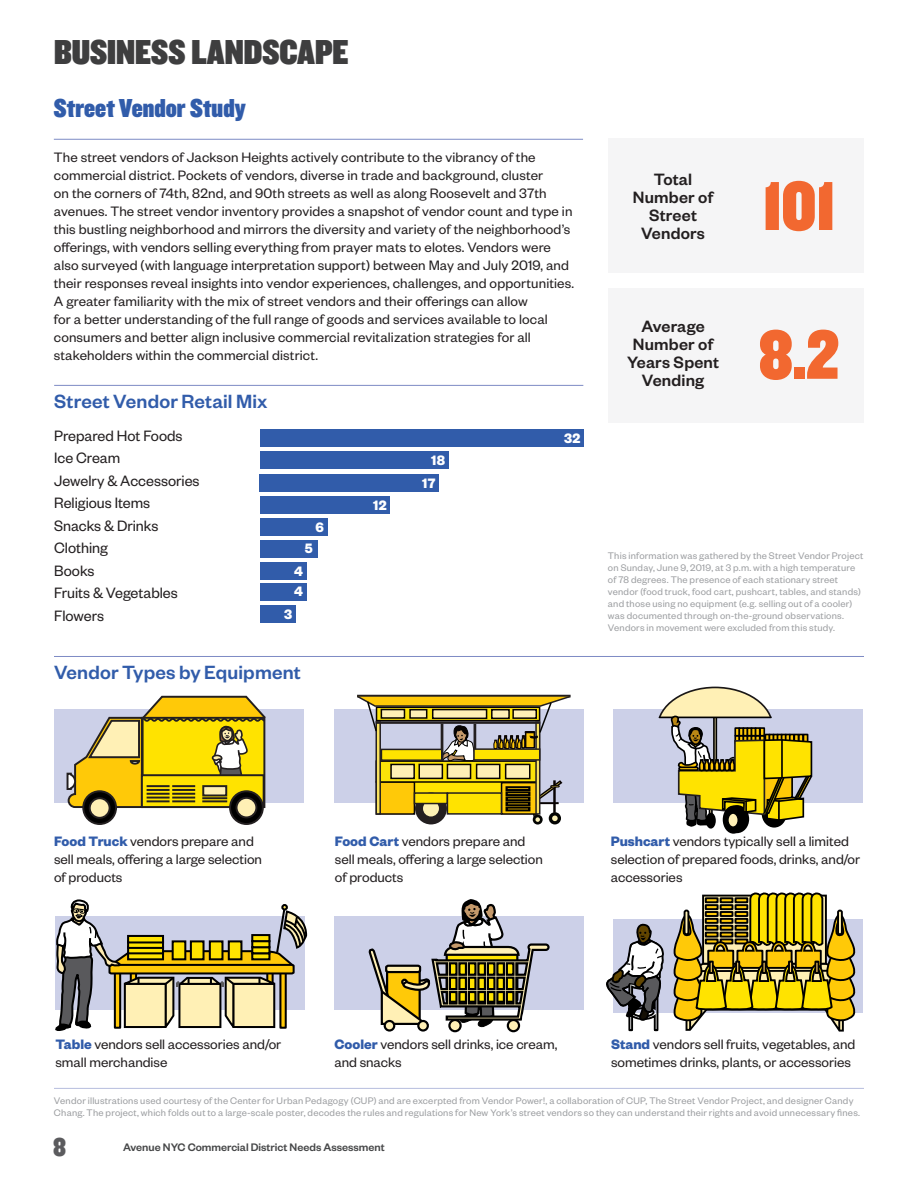
<style>
.page{position:relative;width:918px;height:1188px;background:#fff}
.page>*{position:absolute;margin:0;border:0;box-sizing:border-box;transform-origin:0 0}
.t1{font:72px "Knockout HTF90 Ultmt Welterwt";color:#f26830}
.t2{font:36px "Knockout HTF90 Ultmt Welterwt";color:#3e3e3f}
.t3{font:27px "Knockout HTF90 Ultmt Welterwt";letter-spacing:.005em;color:#315caa}
.t4{font:27px "Knockout HTF90 Ultmt Welterwt";color:#5b5b5e}
.Header_3{font:500 21px "Founders Grotesk";letter-spacing:.01em;color:#315caa}
.t5{font:500 18px "Founders Grotesk";letter-spacing:.01em;color:#231f20}
.t6{font:16.5px "Founders Grotesk";color:#231f20}
.t7{font:15px/18px "Founders Grotesk";letter-spacing:.01em;color:#231f20}
.t8{font:700 15px "Founders Grotesk";letter-spacing:.025em;color:#fff}
.t9{font:500 12px "Founders Grotesk";color:#464748}
.SOURCE{font:10.5px/12px "Founders Grotesk";letter-spacing:.02em;color:#9d9fa2}
.BList___10_5_Alterna{font:10.5px/12px "Founders Grotesk";letter-spacing:.02em;color:#9d9fa2}
.s1{font-weight:700;color:#315caa}
</style>
<div class="page">
<div style="left:608px;top:139px;width:256px;height:134px;background:#f5f5f6"></div>
<hr style="left:54px;top:1088px;width:810px;height:1px;background:#b7bdde">
<hr style="left:54px;top:139px;width:529px;height:1px;background:#7d8bc5">
<hr style="left:54px;top:385px;width:529px;height:1px;background:#7d8bc5">
<div style="left:260px;top:429px;width:324px;height:18px;background:#315caa"></div>
<div style="left:260px;top:518px;width:68px;height:18px;background:#315caa"></div>
<div style="left:260px;top:540px;width:57px;height:18px;background:#315caa"></div>
<div style="left:260px;top:496px;width:130px;height:18px;background:#315caa"></div>
<div style="left:260px;top:562px;width:47px;height:18px;background:#315caa"></div>
<div style="left:260px;top:451px;width:188px;height:18px;background:#315caa"></div>
<div style="left:260px;top:474px;width:179px;height:18px;background:#315caa"></div>
<div style="left:260px;top:583px;width:47px;height:18px;background:#315caa"></div>
<div style="left:260px;top:605px;width:36px;height:18px;background:#315caa"></div>
<div style="left:608px;top:288px;width:256px;height:134px;background:#f5f5f6"></div>
<div style="left:54px;top:709px;width:250px;height:93px;background:#ccd0e8"></div>
<div style="left:613px;top:709px;width:250px;height:93px;background:#ccd0e8"></div>
<div style="left:613px;top:919px;width:250px;height:93px;background:#ccd0e8"></div>
<hr style="left:54px;top:656px;width:810px;height:1px;background:#7d8bc5">
<svg style="left:83px;top:791px;width:33px;height:33px"></svg>
<div style="left:82px;top:790px;width:35px;height:35px;border:2px solid #231f20;border-radius:50%"></div>
<svg style="left:90px;top:798px;width:20px;height:20px"></svg>
<div style="left:89px;top:797px;width:22px;height:22px;border:2px solid #231f20;border-radius:50%"></div>
<svg style="left:230px;top:791px;width:33px;height:33px"></svg>
<div style="left:229px;top:790px;width:35px;height:35px;border:2px solid #231f20;border-radius:50%"></div>
<svg style="left:606px;top:893px;width:251px;height:139px"></svg>
<div style="left:334px;top:917px;width:250px;height:93px;background:#ccd0e8"></div>
<div style="left:725px;top:805px;width:24px;height:28px;background:#000;border-radius:50%"></div>
<div style="left:723px;top:806px;width:21px;height:28px;background:#000;border-radius:50%"></div>
<svg style="left:657px;top:687px;width:157px;height:142px"></svg>
<div style="left:678px;top:766px;width:21px;height:5px;border:2px solid #000"></div>
<svg style="left:55px;top:899px;width:253px;height:132px"></svg>
<svg style="left:367px;top:899px;width:184px;height:134px"></svg>
<svg style="left:66px;top:695px;width:202px;height:114px"></svg>
<div style="left:334px;top:709px;width:250px;height:93px;background:#ccd0e8"></div>
<div style="left:411px;top:782px;width:90px;height:18px;background:#ffe300"></div>
<svg style="left:533px;top:815px;width:10px;height:10px"></svg>
<div style="left:549px;top:812px;width:12px;height:12px;background:#040503;border-radius:50%"></div>
<div style="left:415px;top:793px;width:32px;height:31px;background:#231f20;border-radius:50%"></div>
<div style="left:423px;top:801px;width:16px;height:15px;background:#fcf1b5;border-radius:50%"></div>
<div style="left:376px;top:781px;width:39px;height:34px;background:#ffc908;border:2px solid #080302"></div>
<svg style="left:501px;top:783px;width:23px;height:32px"></svg>
<svg style="left:381px;top:764px;width:154px;height:19px"></svg>
<div style="left:376px;top:721px;width:5px;height:94px;border:2px solid #231f20"></div>
<div style="left:535px;top:721px;width:5px;height:94px;border:2px solid #231f20"></div>
<div style="left:505px;top:764px;width:25px;height:15px;background:#fff0b5;border:2px solid #080302"></div>
<div style="left:476px;top:764px;width:24px;height:15px;background:#fff0b5;border:2px solid #080302"></div>
<div style="left:414px;top:793px;width:33px;height:11px;background:#ffe300"></div>
<div style="left:414px;top:792px;width:34px;height:12px;border:2px solid #231f20"></div>
<div style="left:447px;top:793px;width:54px;height:21px;background:#ffe300"></div>
<div style="left:447px;top:792px;width:55px;height:23px;border:2px solid #231f20"></div>
<svg style="left:524px;top:779px;width:40px;height:43px"></svg>
<svg style="left:357px;top:694px;width:214px;height:70px"></svg>
<div style="left:506px;top:786px;width:24px;height:5px;border:2px solid #000"></div>
<div style="left:506px;top:791px;width:24px;height:5px;border:2px solid #000"></div>
<div style="left:506px;top:796px;width:24px;height:5px;border:2px solid #000"></div>
<div style="left:506px;top:807px;width:24px;height:4px;border:2px solid #000"></div>
<div style="left:447px;top:764px;width:24px;height:15px;background:#fff0b5;border:2px solid #080302"></div>
<div style="left:418px;top:764px;width:25px;height:15px;background:#fff0b5;border:2px solid #080302"></div>
<div style="left:390px;top:764px;width:25px;height:15px;background:#fff0b5;border:2px solid #080302"></div>
<div style="left:506px;top:801px;width:24px;height:5px;border:2px solid #000"></div>
<div style="left:237px;top:798px;width:19px;height:19px;background:#fff0b5;border-radius:50%"></div>
<div style="left:236px;top:797px;width:21px;height:21px;border:2px solid #231f20;border-radius:50%"></div>
<div style="left:512px;top:709px;width:25px;height:10px;background:#fff0b5;border:2px solid #080302"></div>
<p class="t2" style="left:54px;top:33px;width:296px">BUSINESS LANDSCAPE</p>
<h2 class="t3" style="left:54px;top:93px;width:194px">Street Vendor Study</h2>
<p class="t7" style="left:54px;top:148px;width:522px">The street vendors of Jackson Heights actively contribute to the vibrancy of the commercial district. Pockets of vendors, diverse in trade and background, cluster<br>on the corners of 74th, 82nd, and 90th streets as well as along Roosevelt and 37th avenues. The street vendor inventory provides a snapshot of vendor count and type in this bustling neighborhood and mirrors the diversity and variety of the neighborhood’s offerings, with vendors selling everything from prayer mats to elotes. Vendors were also surveyed (with language interpretation support) between May and July 2019, and their responses reveal insights into vendor experiences, challenges, and opportunities.<br>A greater familiarity with the mix of street vendors and their offerings can allow<br>for a better understanding of the full range of goods and services available to local consumers and better align inclusive commercial revitalization strategies for all stakeholders within the commercial district.</p>
<p class="Header_3" style="left:54px;top:388px;width:215px">Street Vendor Retail Mix</p>
<p class="t6" style="left:54px;top:425px;width:130px">Prepared Hot Foods</p>
<p class="t6" style="left:54px;top:448px;width:68px">Ice Cream</p>
<p class="t6" style="left:54px;top:470px;width:147px">Jewelry &amp; Accessories</p>
<p class="t6" style="left:54px;top:493px;width:98px">Religious Items</p>
<p class="t6" style="left:54px;top:515px;width:106px">Snacks &amp; Drinks</p>
<p class="t6" style="left:54px;top:538px;width:55px">Clothing</p>
<p class="t6" style="left:54px;top:560px;width:42px">Books</p>
<p class="t6" style="left:54px;top:583px;width:125px">Fruits &amp; Vegetables</p>
<p class="t6" style="left:54px;top:605px;width:51px">Flowers</p>
<p class="t8" style="left:564px;top:428px;width:18px">32</p>
<p class="t8" style="left:431px;top:450px;width:16px">18</p>
<p class="t8" style="left:422px;top:473px;width:15px">17</p>
<p class="t8" style="left:373px;top:495px;width:15px">12</p>
<p class="t8" style="left:316px;top:517px;width:10px">6</p>
<p class="t8" style="left:305px;top:539px;width:9px">5</p>
<p class="t8" style="left:294px;top:561px;width:10px">4</p>
<p class="t8" style="left:294px;top:582px;width:10px">4</p>
<p class="t8" style="left:284px;top:605px;width:10px">3</p>
<p class="Header_3" style="left:54px;top:660px;width:248px">Vendor Types by Equipment</p>
<p class="t5" style="left:654px;top:168px;width:40px">Total</p>
<p class="t5" style="left:633px;top:186px;width:82px">Number of</p>
<p class="t5" style="left:649px;top:204px;width:49px">Street</p>
<p class="t5" style="left:641px;top:222px;width:65px">Vendors</p>
<p class="t5" style="left:641px;top:315px;width:65px">Average</p>
<p class="t5" style="left:633px;top:333px;width:82px">Number of</p>
<p class="t5" style="left:627px;top:351px;width:94px">Years Spent</p>
<p class="t5" style="left:642px;top:369px;width:64px">Vending</p>
<p class="t1" style="left:763px;top:167px;width:73px">101</p>
<p class="t1" style="left:759px;top:316px;width:82px">8.2</p>
<p class="SOURCE" style="left:608px;top:549px;width:257px">This information was gathered by the Street Vendor Project on Sunday, June 9, 2019, at 3 p.m. with a high temperature of 78 degrees. The presence of each stationary street vendor (food truck, food cart, pushcart, tables, and stands) and those using no equipment (e.g. selling out of a cooler) was documented through on-the-ground observations.<br>Vendors in movement were excluded from this study.</p>
<p class="t7" style="left:54px;top:831px;width:210px"><span class="s1">Food Truck</span> vendors prepare and sell meals, offering a large selection of products</p>
<p class="t7" style="left:335px;top:831px;width:210px"><span class="s1">Food Cart</span> vendors prepare and sell meals, offering a large selection of products</p>
<p class="t7" style="left:611px;top:831px;width:251px"><span class="s1">Pushcart</span> vendors typically sell a limited selection of prepared foods, drinks, and/or accessories</p>
<p class="t7" style="left:55px;top:1034px;width:227px"><span class="s1">Table</span> vendors sell accessories and/or small merchandise</p>
<p class="t7" style="left:334px;top:1034px;width:224px"><span class="s1">Cooler</span> vendors sell drinks, ice cream, and snacks</p>
<p class="t7" style="left:611px;top:1034px;width:246px"><span class="s1">Stand</span> vendors sell fruits, vegetables, and sometimes drinks, plants, or accessories</p>
<p class="BList___10_5_Alterna" style="left:54px;top:1094px;width:808px">Vendor illustrations used courtesy of the Center for Urban Pedagogy (CUP) and are excerpted from Vendor Power!, a collaboration of CUP, The Street Vendor Project, and designer Candy<br>Chang. The project, which folds out to a large-scale poster, decodes the rules and regulations for New York’s street vendors so they can understand their rights and avoid unnecessary fines.</p>
<h3 class="t4" style="left:53px;top:1133px;width:14px">8</h3>
<p class="t9" style="left:123px;top:1140px;width:263px">Avenue NYC Commercial District Needs Assessment</p>
</div>
